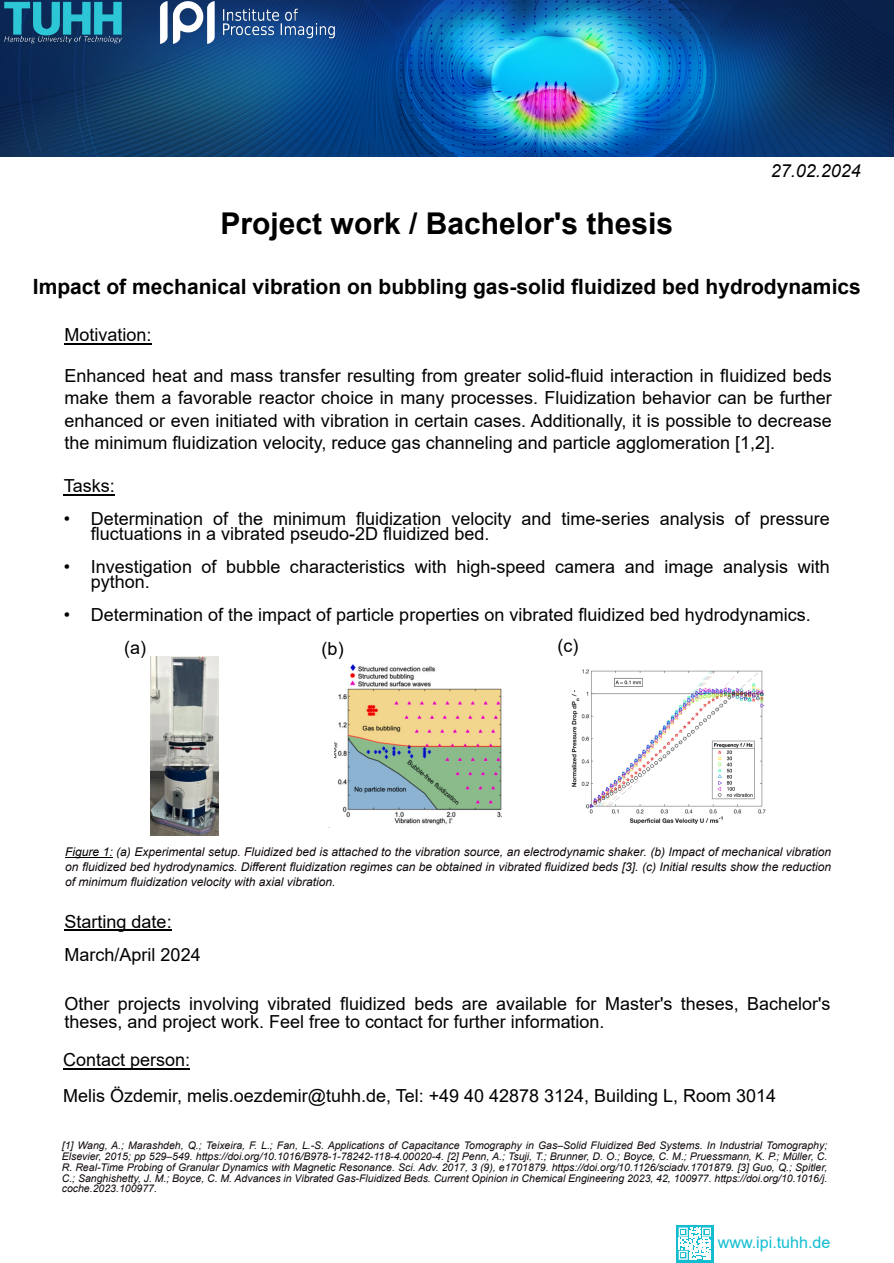
<style>
.page{position:relative;width:894px;height:1263px;background:#fff}
.page>*{position:absolute;margin:0;border:0;box-sizing:border-box;transform-origin:0 0}
.t1{font:700 30px "Arial";color:#000}
.t2{font:700 21px "Arial";color:#000}
.t3{font:18px/22.5px "Arial";color:#000}
.t4{font:italic 18px "Arial";color:#000}
.t5{font:16.05px "Arial";color:#12bdd0}
.t6{font:italic 12px/15px "Arial";color:#100808;text-align:justify}
.t7{font:italic 10.5px/10.8px "Arial";color:#100808;text-align:justify}
.s1{color:#000}
</style>
<div class="page">
<hr style="left:64px;top:494px;width:51px;height:1px;background:#000">
<hr style="left:65px;top:857px;width:48px;height:1px;background:#000">
<img style="left:0;top:0;width:893px;height:157px">
<img style="left:0;top:1px;width:340px;height:42px">
<svg style="left:676px;top:1225px;width:37px;height:37px"></svg>
<svg style="left:678px;top:1227px;width:32px;height:33px"></svg>
<hr style="left:64px;top:343px;width:87px;height:1px;background:#000">
<hr style="left:64px;top:930px;width:108px;height:1px;background:#000">
<hr style="left:63px;top:1068px;width:127px;height:1px;background:#000">
<img style="left:151px;top:656px;width:67px;height:180px">
<img style="left:341px;top:664px;width:160px;height:161px">
<svg style="left:328px;top:694px;width:13px;height:134px"></svg>
<img style="left:571px;top:669px;width:194px;height:154px">
<h1 class="t1" style="left:220px;top:213px;width:454px">Project work / Bachelor's thesis</h1>
<p class="t4" style="left:770px;top:164px;width:92px">27.02.2024</p>
<p class="t2" style="left:33px;top:278px;width:829px">Impact of mechanical vibration on bubbling gas-solid fluidized bed hydrodynamics</p>
<p class="t3" style="left:64px;top:325px;width:89px">Motivation:</p>
<p class="t3" style="left:64px;top:366px;width:768px;text-align:justify">Enhanced heat and mass transfer resulting from greater solid-fluid interaction in fluidized beds make them a favorable reactor choice in many processes. Fluidization behavior can be further enhanced or even initiated with vibration in certain cases. Additionally, it is possible to decrease the minimum fluidization velocity, reduce gas channeling and particle agglomeration [1,2].</p>
<p class="t3" style="left:64px;top:476px;width:53px">Tasks:</p>
<p class="t3" style="left:91px;top:513px;width:740px;line-height:15px;text-indent:-27px">• Determination of the minimum fluidization velocity and time-series analysis of pressure fluctuations in a vibrated pseudo-2D fluidized bed.</p>
<p class="t3" style="left:91px;top:561px;width:740px;line-height:15px;text-indent:-27px">• Investigation of bubble characteristics with high-speed camera and image analysis with python.</p>
<p class="t3" style="left:64px;top:605px;width:748px">• Determination of the impact of particle properties on vibrated fluidized bed hydrodynamics.</p>
<p class="t3" style="left:124px;top:638px;width:24px">(a)</p>
<p class="t3" style="left:321px;top:639px;width:24px">(b)</p>
<p class="t3" style="left:557px;top:636px;width:22px">(c)</p>
<p class="t6" style="left:65px;top:845px;width:767px"><span class="s1">Figure 1: (a)</span> Experimental setup. Fluidized bed is attached to the vibration source, an electrodynamic shaker. (b) Impact of mechanical vibration on fluidized bed hydrodynamics. Different fluidization regimes can be obtained in vibrated fluidized beds [3]. (c) Initial results show the reduction of minimum fluidization velocity with axial vibration.</p>
<p class="t3" style="left:64px;top:907px;width:138px;line-height:33px">Starting date:<br>March/April 2024</p>
<p class="t3" style="left:64px;top:996px;width:767px;line-height:18px">Other projects involving vibrated fluidized beds are available for Master's theses, Bachelor's theses, and project work. Feel free to contact for further information.</p>
<p class="t3" style="left:63px;top:1044px;width:714px;line-height:36px">Contact person:<br>Melis Özdemir, melis.oezdemir@tuhh.de, Tel: +49 40 42878 3124, Building L, Room 3014</p>
<p class="t7" style="left:62px;top:1141px;width:766px">[1] Wang, A.; Marashdeh, Q.; Teixeira, F. L.; Fan, L.-S. Applications of Capacitance Tomography in Gas–Solid Fluidized Bed Systems. In Industrial Tomography; Elsevier, 2015; pp 529–549. https://doi.org/10.1016/B978-1-78242-118-4.00020-4. [2] Penn, A.; Tsuji, T.; Brunner, D. O.; Boyce, C. M.; Pruessmann, K. P.; Müller, C.<br>R. Real-Time Probing of Granular Dynamics with Magnetic Resonance. Sci. Adv. 2017, 3 (9), e1701879. https://doi.org/10.1126/sciadv.1701879. [3] Guo, Q.; Spitler, C.; Sanghishetty, J. M.; Boyce, C. M. Advances in Vibrated Gas-Fluidized Beds. Current Opinion in Chemical Engineering 2023, 42, 100977. https://doi.org/10.1016/j. coche.2023.100977.</p>
<p class="t5" style="left:717px;top:1236px;width:114px">www.ipi.tuhh.de</p>
</div>
